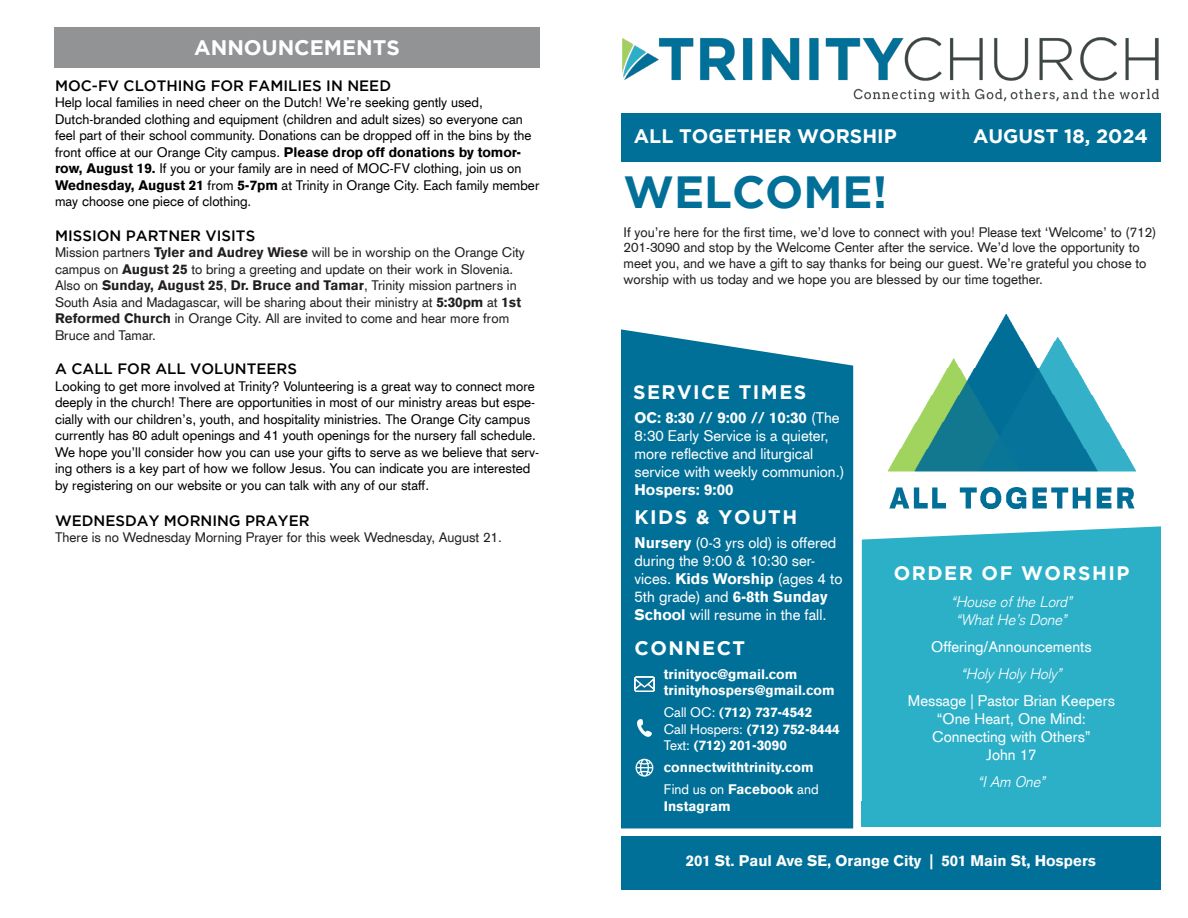
<style>
.page{position:relative;width:1188px;height:918px;background:#fff}
.page>*{position:absolute;margin:0;border:0;box-sizing:border-box;transform-origin:0 0}
.t1{font:700 45px "Gotham";color:#007098}
.t2{font:700 21px "Gotham";color:#fff}
.t3{font:700 19.5px "Gotham";letter-spacing:.075em;color:#fff}
.t4{font:700 19.5px "Gotham";color:#fff}
.t5{font:15px/18px "Akzidenz Grotesk CE";color:#fff}
.t6{font:500 15px "Gotham";color:#000}
.t7{font:900 15px "Akzidenz Grotesk CE";color:#fff}
.t8{font:italic 300 15px "Akzidenz Grotesk";color:#fff}
.t9{font:13.5px/16.5px "Akzidenz Grotesk CE";color:#000}
.t10{font:13.5px/16.5px "Akzidenz Grotesk CE";color:#231f20}
.t11{font:900 13.5px/16.5px "Akzidenz Grotesk CE";color:#fff}
.s1{font-weight:900}
.s2{font-weight:400}
</style>
<div class="page">
<div style="left:621px;top:329px;width:232px;height:499px;background:#007098"></div>
<div style="left:862px;top:801px;width:299px;height:26px;background:#2cb0c8"></div>
<div style="left:862px;top:526px;width:299px;height:275px;background:#2cb0c8"></div>
<div style="left:54px;top:27px;width:486px;height:41px;background:#919394"></div>
<img style="left:622px;top:38px;width:536px;height:63px">
<div style="left:621px;top:113px;width:540px;height:49px;background:#007098"></div>
<div style="left:621px;top:836px;width:540px;height:54px;background:#007098"></div>
<img style="left:888px;top:315px;width:247px;height:193px">
<svg style="left:631px;top:718px;width:23px;height:25px"></svg>
<svg style="left:636px;top:759px;width:17px;height:18px"></svg>
<img style="left:635px;top:676px;width:19px;height:15px">
<p class="t2" style="left:194px;top:36px;width:207px">ANNOUNCEMENTS</p>
<p class="t6" style="left:55px;top:77px;width:338px">MOC-FV CLOTHING FOR FAMILIES IN NEED</p>
<p class="t9" style="left:55px;top:94px;width:486px">Help local families in need cheer on the Dutch! We’re seeking gently used, Dutch-branded clothing and equipment (children and adult sizes) so everyone can feel part of their school community. Donations can be dropped off in the bins by the front office at our Orange City campus. <span class="s1">Please drop off donations by tomor&shy;row, August 19.</span> If you or your family are in need of MOC-FV clothing, join us on <span class="s1">Wednesday, August 21</span> from <span class="s1">5-7pm</span> at Trinity in Orange City. Each family member may choose one piece of clothing.</p>
<p class="t6" style="left:55px;top:227px;width:202px">MISSION PARTNER VISITS</p>
<p class="t10" style="left:55px;top:244px;width:471px">Mission partners <span class="s1">Tyler and Audrey Wiese</span> will be in worship on the Orange City campus on <span class="s1">August 25</span> to bring a greeting and update on their work in Slovenia.<br>Also on <span class="s1">Sunday, August 25</span>, <span class="s1">Dr. Bruce and Tamar</span>, Trinity mission partners in South Asia and Madagascar, will be sharing about their ministry at <span class="s1">5:30pm</span> at <span class="s1">1st Reformed Church</span> in Orange City. All are invited to come and hear more from Bruce and Tamar.</p>
<p class="t6" style="left:55px;top:361px;width:243px">A CALL FOR ALL VOLUNTEERS</p>
<p class="t9" style="left:55px;top:378px;width:486px">Looking to get more involved at Trinity? Volunteering is a great way to connect more deeply in the church! There are opportunities in most of our ministry areas but espe&shy;cially with our children’s, youth, and hospitality ministries. The Orange City campus currently has 80 adult openings and 41 youth openings for the nursery fall schedule.<br>We hope you’ll consider how you can use your gifts to serve as we believe that serv&shy;ing others is a key part of how we follow Jesus. You can indicate you are interested by registering on our website or you can talk with any of our staff.</p>
<p class="t6" style="left:55px;top:512px;width:256px">WEDNESDAY MORNING PRAYER</p>
<p class="t10" style="left:55px;top:529px;width:448px">There is no Wednesday Morning Prayer for this week Wednesday, August 21.</p>
<p class="t4" style="left:634px;top:125px;width:264px">ALL TOGETHER WORSHIP</p>
<p class="t4" style="left:973px;top:125px;width:177px">AUGUST 18, 2024</p>
<p class="t1" style="left:624px;top:166px;width:265px">WELCOME!</p>
<p class="t10" style="left:624px;top:224px;width:534px;line-height:15.8px">If you’re here for the first time, we’d love to connect with you! Please text ‘Welcome’ to (712)<br>201-3090 and stop by the Welcome Center after the service. We’d love the opportunity to meet you, and we have a gift to say thanks for being our guest. We’re grateful you chose to worship with us today and we hope you are blessed by our time together.</p>
<p class="t3" style="left:633px;top:381px;width:175px">SERVICE TIMES</p>
<p class="t5" style="left:635px;top:409px;width:212px"><span class="s1">OC: 8:30 // 9:00 // 10:30</span> (The<br>8:30 Early Service is a quieter, more reflective and liturgical service with weekly communion.)</p>
<p class="t7" style="left:635px;top:480px;width:100px">Hospers: 9:00</p>
<p class="t3" style="left:635px;top:506px;width:164px">KIDS &amp; YOUTH</p>
<p class="t5" style="left:635px;top:533px;width:209px"><span class="s1">Nursery</span> (0-3 yrs old) is offered during the 9:00 &amp; 10:30 ser&shy;vices. <span class="s1">Kids Worship</span> (ages 4 to<br>5th grade) and <span class="s1">6-8th Sunday<br>School</span> will resume in the fall.</p>
<p class="t3" style="left:635px;top:637px;width:112px">CONNECT</p>
<p class="t11" style="left:664px;top:666px;width:172px">trinityoc@gmail.com trinityhospers@gmail.com</p>
<p class="t11" style="left:664px;top:704px;width:178px"><span class="s2">Call OC:</span> (712) 737-4542<br><span class="s2">Call Hospers:</span> (712) 752-8444<br><span class="s2">Text:</span> (712) 201-3090</p>
<p class="t11" style="left:664px;top:759px;width:151px">connectwithtrinity.com</p>
<p class="t11" style="left:664px;top:781px;width:156px"><span class="s2">Find us on</span> Facebook <span class="s2">and<br></span>Instagram</p>
<p class="t3" style="left:894px;top:562px;width:237px">ORDER OF WORSHIP</p>
<p class="t8" style="left:951px;top:593px;width:122px">“House of the Lord”</p>
<p class="t8" style="left:956px;top:611px;width:112px">“What He’s Done”</p>
<p class="t5" style="left:931px;top:638px;width:162px">Offering/Announcements</p>
<p class="t8" style="left:961px;top:665px;width:102px">“Holy Holy Holy”</p>
<p class="t5" style="left:908px;top:692px;width:208px">Message | Pastor Brian Keepers</p>
<p class="t5" style="left:937px;top:710px;width:151px">“One Heart, One Mind:</p>
<p class="t5" style="left:932px;top:728px;width:160px">Connecting with Others”</p>
<p class="t5" style="left:986px;top:746px;width:52px">John 17</p>
<p class="t8" style="left:978px;top:773px;width:69px">“I Am One”</p>
<p class="t7" style="left:686px;top:851px;width:412px">201 St. Paul Ave SE, Orange City | 501 Main St, Hospers</p>
</div>
